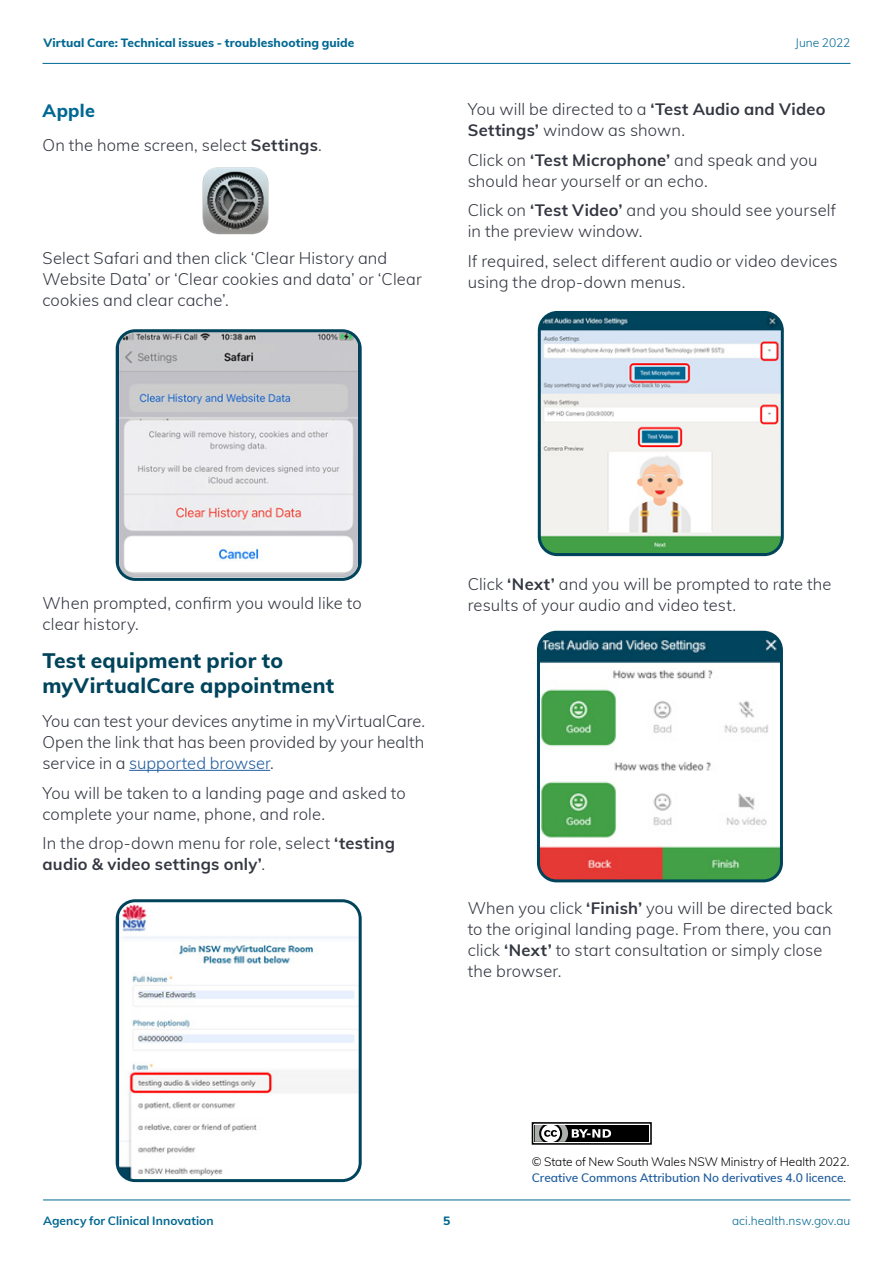
<style>
.page{position:relative;width:893px;height:1263px;background:#fff}
.page>*{position:absolute;margin:0;border:0;box-sizing:border-box;transform-origin:0 0}
._1__Heading_H1{font:800 21px/25.5px "Muli";letter-spacing:.01em;color:#00445c}
._1__Heading_H2{font:800 18px "Muli";letter-spacing:.015em;color:#006892}
._2__Body_Copy_P{font:300 16.5px/21px "Muli";letter-spacing:.01em;color:#343741}
.t1{font:600 12px/16.5px "Muli";letter-spacing:-.005em;color:#215e9e}
._3_2_Numbered_Lvl_1{font:800 12px "Muli";letter-spacing:.01em;color:#006892}
._3_2_Numbered_Lvl_1-2{font:300 12px "Muli";letter-spacing:.005em;color:#006892}
._3_2_Numbered_Lvl_1-3{font:700 12px "Muli";letter-spacing:.005em;color:#006892}
.s1{font-weight:700}
.s2{color:#215e9e}
.s3{font-weight:300;color:#000}
</style>
<div class="page">
<hr style="left:43px;top:63px;width:807px;height:1px;background:#006892">
<hr style="left:43px;top:1199px;width:807px;height:1px;background:#006892">
<div style="left:532px;top:1122px;width:120px;height:22px;border:2px solid #000"></div>
<div style="left:535px;top:1125px;width:114px;height:17px;background:#000"></div>
<svg style="left:532px;top:1122px;width:79px;height:23px"></svg>
<hr style="left:129px;top:770px;width:141px;height:1px;background:#215e9e">
<img style="left:202px;top:167px;width:67px;height:68px">
<img style="left:117px;top:903px;width:241px;height:275px">
<div style="left:116px;top:899px;width:246px;height:283px;border:3px solid #00445c;border-radius:18px"></div>
<img style="left:539px;top:315px;width:241px;height:240px">
<div style="left:538px;top:311px;width:246px;height:245px;border:3px solid #00445c;border-radius:18px"></div>
<img style="left:538px;top:632px;width:241px;height:249px">
<div style="left:537px;top:631px;width:246px;height:251px;border:3px solid #00445c;border-radius:18px"></div>
<img style="left:117px;top:333px;width:241px;height:244px">
<div style="left:116px;top:329px;width:246px;height:252px;border:3px solid #00445c;border-radius:18px"></div>
<p class="_3_2_Numbered_Lvl_1" style="left:43px;top:34px;width:313px">Virtual Care: Technical issues - troubleshooting guide</p>
<p class="_3_2_Numbered_Lvl_1-2" style="left:795px;top:34px;width:57px">June 2022</p>
<h2 class="_1__Heading_H2" style="left:43px;top:97px;width:54px">Apple</h2>
<p class="_2__Body_Copy_P" style="left:43px;top:133px;width:281px">On the home screen, select <span class="s1">Settings</span>.</p>
<p class="_2__Body_Copy_P" style="left:43px;top:247px;width:381px">Select Safari and then click ‘Clear History and<br>Website Data’ or ‘Clear cookies and data’ or ‘Clear cookies and clear cache’.</p>
<p class="_2__Body_Copy_P" style="left:468px;top:98px;width:359px">You will be directed to a <span class="s1">‘Test Audio and Video<br>Settings’</span> window as shown.</p>
<p class="_2__Body_Copy_P" style="left:468px;top:149px;width:351px">Click on <span class="s1">‘Test Microphone’</span> and speak and you should hear yourself or an echo.</p>
<p class="_2__Body_Copy_P" style="left:468px;top:199px;width:370px">Click on <span class="s1">‘Test Video’</span> and you should see yourself in the preview window.</p>
<p class="_2__Body_Copy_P" style="left:468px;top:250px;width:371px">If required, select different audio or video devices using the drop-down menus.</p>
<p class="_2__Body_Copy_P" style="left:43px;top:591px;width:321px">When prompted, confirm you would like to clear history.</p>
<h1 class="_1__Heading_H1" style="left:43px;top:646px;width:293px">Test equipment prior to myVirtualCare appointment</h1>
<p class="_2__Body_Copy_P" style="left:43px;top:710px;width:384px;text-align:justify">You can test your devices anytime in myVirtualCare.<br>Open the link that has been provided by your health service in a <span class="s2">supported browser</span>.</p>
<p class="_2__Body_Copy_P" style="left:43px;top:781px;width:365px">You will be taken to a landing page and asked to complete your name, phone, and role.</p>
<p class="_2__Body_Copy_P" style="left:43px;top:832px;width:354px">In the drop-down menu for role, select <span class="s1">‘testing audio &amp; video settings only’</span>.</p>
<p class="_2__Body_Copy_P" style="left:468px;top:573px;width:365px">Click <span class="s1">‘Next’</span> and you will be prompted to rate the results of your audio and video test.</p>
<p class="_2__Body_Copy_P" style="left:468px;top:897px;width:366px">When you click <span class="s1">‘Finish’</span> you will be directed back to the original landing page. From there, you can click <span class="s1">‘Next’</span> to start consultation or simply close the browser.</p>
<p class="t1" style="left:532px;top:1152px;width:319px"><span class="s3">© State of New South Wales NSW Ministry of Health 2022.<br></span>Creative Commons Attribution No derivatives 4.0 licence<span class="s3">.</span></p>
<p class="_3_2_Numbered_Lvl_1-3" style="left:43px;top:1211px;width:172px">Agency for Clinical Innovation</p>
<p class="_3_2_Numbered_Lvl_1" style="left:443px;top:1211px;width:9px">5</p>
<p class="_3_2_Numbered_Lvl_1-2" style="left:732px;top:1211px;width:120px">aci.health.nsw.gov.au</p>
</div>
